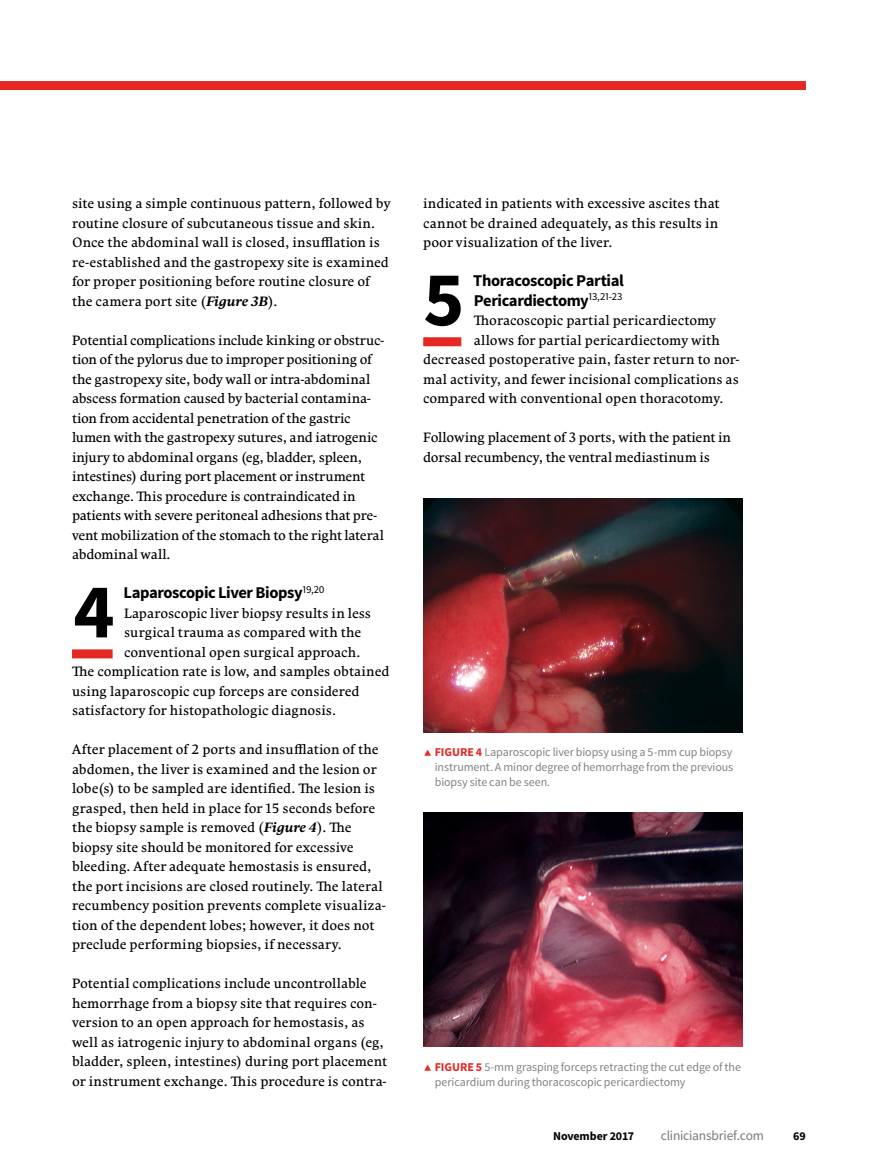
<style>
.page{position:relative;width:878px;height:1175px;background:#fff}
.page>*{position:absolute;margin:0;border:0;box-sizing:border-box;transform-origin:0 0}
.t1{font:700 78px "Source Sans Pro";color:#000}
.t2{font:700 16.5px/19.5px "Source Sans Pro";letter-spacing:-.03em;color:#000}
.t3{font:13.5px/19.5px "Comenia Serif Pro";color:#000}
.t4{font:13.5px "Source Sans Pro";letter-spacing:-.015em;color:#77787b}
.t5{font:12px/15px "Source Sans Pro";letter-spacing:-.01em;color:#808285;text-align:justify}
.t6{font:700 12px "Source Sans Pro";letter-spacing:-.005em;color:#000}
.s1{font-weight:700;font-style:italic}
.s2{font-weight:700;color:#e52823}
</style>
<div class="page">
<div style="left:0;top:81px;width:806px;height:9px;background:#e52823"></div>
<img style="left:423px;top:498px;width:319px;height:234px">
<img style="left:423px;top:813px;width:319px;height:234px">
<div style="left:72px;top:649px;width:41px;height:9px;background:#e52823"></div>
<div style="left:423px;top:337px;width:38px;height:9px;background:#e52823"></div>
<p class="t3" style="left:72px;top:194px;width:320px">site using a simple continuous pattern, followed by routine closure of subcutaneous tissue and skin.<br>Once the abdominal wall is closed, insufflation is re-established and the gastropexy site is examined for proper positioning before routine closure of the camera port site (<span class="s1">Figure 3B</span>).</p>
<p class="t3" style="left:72px;top:330px;width:314px">Potential complications include kinking or obstruc&shy;tion of the pylorus due to improper positioning of the gastropexy site, body wall or intra-abdominal abscess formation caused by bacterial contamina&shy;tion from accidental penetration of the gastric lumen with the gastropexy sutures, and iatrogenic injury to abdominal organs (eg, bladder, spleen, intestines) during port placement or instrument exchange. This procedure is contraindicated in patients with severe peritoneal adhesions that pre&shy;vent mobilization of the stomach to the right lateral abdominal wall.</p>
<h1 class="t1" style="left:72px;top:561px;width:45px">4</h1>
<p class="t2" style="left:124px;top:584px;width:203px">Laparoscopic Liver Biopsy<sup>19,20</sup></p>
<p class="t3" style="left:124px;top:603px;width:248px">Laparoscopic liver biopsy results in less</p>
<p class="t3" style="left:124px;top:622px;width:239px">surgical trauma as compared with the</p>
<p class="t3" style="left:124px;top:642px;width:238px">conventional open surgical approach.</p>
<p class="t3" style="left:72px;top:661px;width:319px">The complication rate is low, and samples obtained</p>
<p class="t3" style="left:72px;top:681px;width:289px">using laparoscopic cup forceps are considered</p>
<p class="t3" style="left:72px;top:700px;width:265px">satisfactory for histopathologic diagnosis.</p>
<p class="t3" style="left:72px;top:739px;width:315px">After placement of 2 ports and insufflation of the abdomen, the liver is examined and the lesion or lobe(s) to be sampled are identified. The lesion is grasped, then held in place for 15 seconds before the biopsy sample is removed (<span class="s1">Figure 4</span>). The biopsy site should be monitored for excessive bleeding. After adequate hemostasis is ensured, the port incisions are closed routinely. The lateral recumbency position prevents complete visualiza&shy;tion of the dependent lobes; however, it does not preclude performing biopsies, if necessary.</p>
<p class="t3" style="left:72px;top:973px;width:316px">Potential complications include uncontrollable hemorrhage from a biopsy site that requires con&shy;version to an open approach for hemostasis, as well as iatrogenic injury to abdominal organs (eg, bladder, spleen, intestines) during port placement or instrument exchange. This procedure is contra-</p>
<p class="t3" style="left:423px;top:193px;width:297px;text-align:justify">indicated in patients with excessive ascites that cannot be drained adequately, as this results in poor visualization of the liver.</p>
<h1 class="t1" style="left:423px;top:249px;width:43px">5</h1>
<p class="t2" style="left:473px;top:272px;width:152px">Thoracoscopic Partial<br>Pericardiectomy<sup>13,21-23</sup></p>
<p class="t3" style="left:474px;top:311px;width:244px">Thoracoscopic partial pericardiectomy</p>
<p class="t3" style="left:474px;top:330px;width:248px">allows for partial pericardiectomy with</p>
<p class="t3" style="left:423px;top:349px;width:318px">decreased postoperative pain, faster return to nor-</p>
<p class="t3" style="left:423px;top:369px;width:317px">mal activity, and fewer incisional complications as</p>
<p class="t3" style="left:423px;top:388px;width:302px">compared with conventional open thoracotomy.</p>
<p class="t3" style="left:423px;top:427px;width:309px">Following placement of 3 ports, with the patient in dorsal recumbency, the ventral mediastinum is</p>
<p class="t5" style="left:435px;top:745px;width:300px"><span class="s2">FIGURE 4</span> Laparoscopic liver biopsy using a 5-mm cup biopsy instrument. A minor degree of hemorrhage from the previous biopsy site can be seen.</p>
<p class="t5" style="left:435px;top:1059px;width:308px"><span class="s2">FIGURE 5</span> 5-mm grasping forceps retracting the cut edge of the pericardium during thoracoscopic pericardiectomy</p>
<p class="t6" style="left:553px;top:1128px;width:82px">November 2017</p>
<p class="t4" style="left:660px;top:1127px;width:105px">cliniciansbrief.com</p>
<p class="t6" style="left:793px;top:1128px;width:14px">69</p>
</div>
